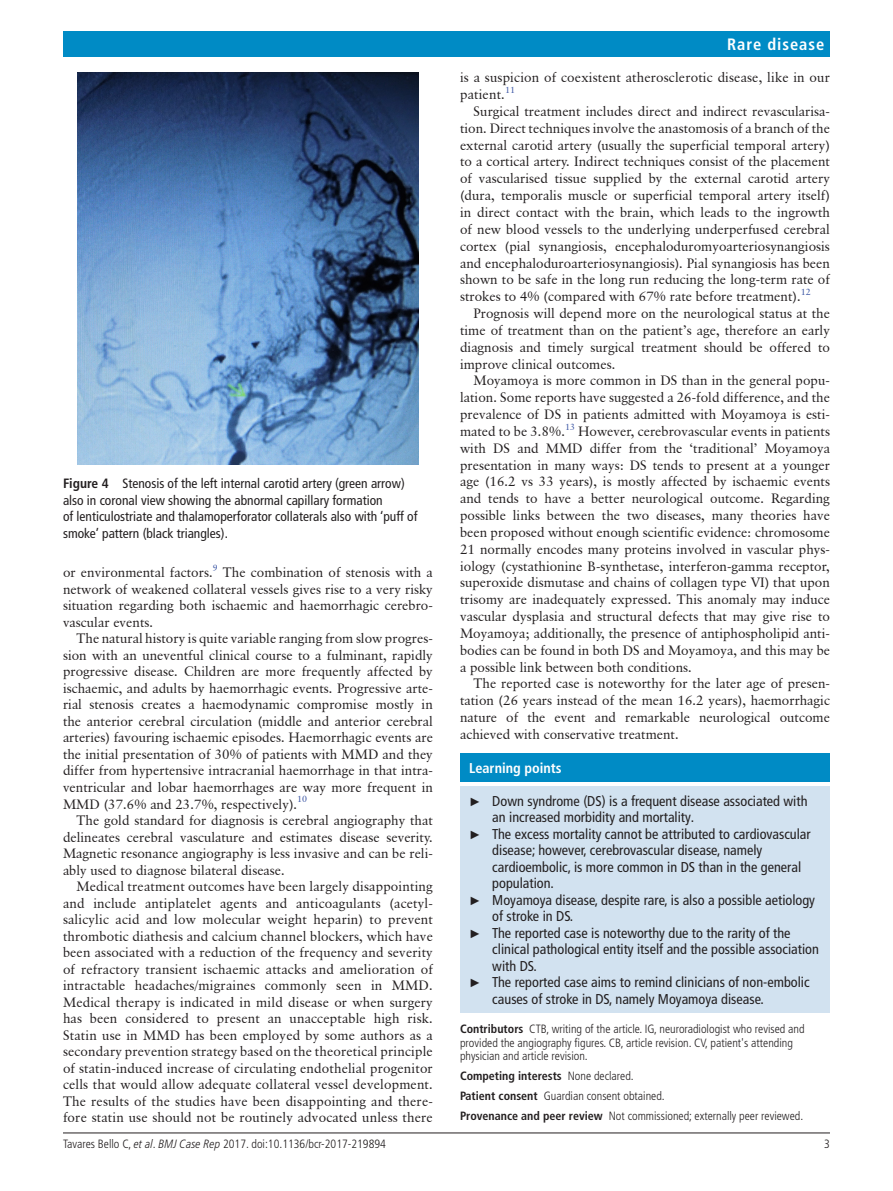
<style>
.page{position:relative;width:893px;height:1191px;background:#fff}
.page>*{position:absolute;margin:0;border:0;box-sizing:border-box;transform-origin:0 0}
.t1{font:700 condensed 16.5px "Frutiger LT Pro";letter-spacing:.055em;color:#fff}
.t2{font:condensed 14.25px "Frutiger LT Pro";color:#231f20}
.t3{font:700 condensed 14.25px "Frutiger LT Pro";color:#fff}
.t4{font:13.5px/16.8px "Classical Garamond BT";color:#231f20;text-align:justify}
.t5{font:condensed 13.5px/16.5px "Frutiger LT Pro";color:#231f20}
.t6{font:300 condensed 12px/13.8px "Frutiger LT Pro";color:#231f20}
.t7{font:9px "Classical Garamond BT";color:#3853a3}
.s1{font-weight:700}
.s2{font-family:"Arial";font-stretch:normal;font-size:12px}
.s3{font-style:italic}
</style>
<div class="page">
<hr style="left:63px;top:1132px;width:767px;height:1px;background:#231f20">
<div style="left:63px;top:31px;width:767px;height:25px;background:#008bc5"></div>
<div style="left:460px;top:753px;width:370px;height:29px;background:#008bc5"></div>
<div style="left:460px;top:786px;width:370px;height:226px;background:#d2e2f0"></div>
<img style="left:78px;top:72px;width:340px;height:392px">
<p class="t5" style="left:63px;top:475px;width:356px"><span class="s1">Figure 4</span> Stenosis of the left internal carotid artery (green arrow) also in coronal view showing the abnormal capillary formation<br>of lenticulostriate and thalamoperforator collaterals also with ‘puff of smoke’ pattern (black triangles).</p>
<p class="t4" style="left:63px;top:564px;width:151px">or environmental factors.</p>
<p class="t7" style="left:213px;top:563px;width:6px">9</p>
<p class="t4" style="left:63px;top:564px;width:371px;text-indent:160px">The combination of stenosis with a network of weakened collateral vessels gives rise to a very risky situation regarding both ischaemic and haemorrhagic cerebro&shy;vascular events.</p>
<p class="t4" style="left:63px;top:630px;width:371px;text-indent:14px">The natural history is quite variable ranging from slow progres&shy;sion with an uneventful clinical course to a fulminant, rapidly progressive disease. Children are more frequently affected by ischaemic, and adults by haemorrhagic events. Progressive arte&shy;rial stenosis creates a haemodynamic compromise mostly in the anterior cerebral circulation (middle and anterior cerebral arteries) favouring ischaemic episodes. Haemorrhagic events are the initial presentation of 30% of patients with MMD and they differ from hypertensive intracranial haemorrhage in that intra&shy;ventricular and lobar haemorrhages are way more frequent in MMD (37.6% and 23.7%, respectively).<sup>10</sup></p>
<p class="t4" style="left:63px;top:812px;width:371px;text-indent:14px">The gold standard for diagnosis is cerebral angiography that delineates cerebral vasculature and estimates disease severity.<br>Magnetic resonance angiography is less invasive and can be reli&shy;ably used to diagnose bilateral disease.</p>
<p class="t4" style="left:63px;top:878px;width:371px;text-indent:14px">Medical treatment outcomes have been largely disappointing and include antiplatelet agents and anticoagulants (acetyl&shy;salicylic acid and low molecular weight heparin) to prevent thrombotic diathesis and calcium channel blockers, which have been associated with a reduction of the frequency and severity of refractory transient ischaemic attacks and amelioration of intractable headaches/migraines commonly seen in MMD.<br>Medical therapy is indicated in mild disease or when surgery has been considered to present an unacceptable high risk.<br>Statin use in MMD has been employed by some authors as a secondary prevention strategy based on the theoretical principle of statin-induced increase of circulating endothelial progenitor cells that would allow adequate collateral vessel development.<br>The results of the studies have been disappointing and there&shy;fore statin use should not be routinely advocated unless there</p>
<p class="t1" style="left:727px;top:34px;width:99px">Rare disease</p>
<p class="t4" style="left:460px;top:69px;width:371px">is a suspicion of coexistent atherosclerotic disease, like in our patient.<sup>11</sup></p>
<p class="t4" style="left:460px;top:103px;width:371px;text-indent:14px">Surgical treatment includes direct and indirect revascularisa&shy;tion. Direct techniques involve the anastomosis of a branch of the external carotid artery (usually the superficial temporal artery) to a cortical artery. Indirect techniques consist of the placement of vascularised tissue supplied by the external carotid artery (dura, temporalis muscle or superficial temporal artery itself) in direct contact with the brain, which leads to the ingrowth of new blood vessels to the underlying underperfused cerebral cortex (pial synangiosis, encephaloduromyoarteriosynangiosis and encephaloduroarteriosynangiosis). Pial synangiosis has been shown to be safe in the long run reducing the long-term rate of strokes to 4% (compared with 67% rate before treatment).</p>
<p class="t7" style="left:801px;top:286px;width:11px">12</p>
<p class="t4" style="left:460px;top:305px;width:371px;text-indent:14px">Prognosis will depend more on the neurological status at the time of treatment than on the patient’s age, therefore an early diagnosis and timely surgical treatment should be offered to improve clinical outcomes.</p>
<p class="t4" style="left:460px;top:372px;width:371px;text-indent:14px">Moyamoya is more common in DS than in the general popu&shy;lation. Some reports have suggested a 26-fold difference, and the prevalence of DS in patients admitted with Moyamoya is esti&shy;mated to be 3.8%.</p>
<p class="t7" style="left:565px;top:421px;width:11px">13</p>
<p class="t4" style="left:460px;top:422px;width:371px;text-indent:118px">However, cerebrovascular events in patients with DS and MMD differ from the ‘traditional’ Moyamoya presentation in many ways: DS tends to present at a younger age (16.2 vs 33 years), is mostly affected by ischaemic events and tends to have a better neurological outcome. Regarding possible links between the two diseases, many theories have been proposed without enough scientific evidence: chromosome 21 normally encodes many proteins involved in vascular phys&shy;iology (cystathionine B-synthetase, interferon-gamma receptor, superoxide dismutase and chains of collagen type VI) that upon trisomy are inadequately expressed. This anomaly may induce vascular dysplasia and structural defects that may give rise to Moyamoya; additionally, the presence of antiphospholipid anti&shy;bodies can be found in both DS and Moyamoya, and this may be a possible link between both conditions.</p>
<p class="t4" style="left:460px;top:675px;width:371px;text-indent:14px">The reported case is noteworthy for the later age of presen&shy;tation (26 years instead of the mean 16.2 years), haemorrhagic nature of the event and remarkable neurological outcome achieved with conservative treatment.</p>
<p class="t3" style="left:469px;top:759px;width:94px">Learning points</p>
<p class="t2" style="left:469px;top:792px;width:340px"><span class="s2">►</span> Down syndrome (DS) is a frequent disease associated with</p>
<p class="t2" style="left:492px;top:809px;width:204px">an increased morbidity and mortality.</p>
<p class="t2" style="left:469px;top:825px;width:343px"><span class="s2">►</span> The excess mortality cannot be attributed to cardiovascular</p>
<p class="t2" style="left:492px;top:842px;width:272px">disease; however, cerebrovascular disease, namely</p>
<p class="t2" style="left:492px;top:858px;width:310px">cardioembolic, is more common in DS than in the general</p>
<p class="t2" style="left:492px;top:875px;width:63px">population.</p>
<p class="t2" style="left:469px;top:891px;width:348px"><span class="s2">►</span> Moyamoya disease, despite rare, is also a possible aetiology</p>
<p class="t2" style="left:492px;top:908px;width:82px">of stroke in DS.</p>
<p class="t2" style="left:469px;top:924px;width:323px"><span class="s2">►</span> The reported case is noteworthy due to the rarity of the</p>
<p class="t2" style="left:492px;top:941px;width:328px">clinical pathological entity itself and the possible association</p>
<p class="t2" style="left:492px;top:957px;width:46px">with DS.</p>
<p class="t2" style="left:469px;top:974px;width:342px"><span class="s2">►</span> The reported case aims to remind clinicians of non-embolic</p>
<p class="t2" style="left:492px;top:990px;width:273px">causes of stroke in DS, namely Moyamoya disease.</p>
<p class="t6" style="left:460px;top:1021px;width:346px"><span class="s1">Contributors</span> CTB, writing of the article. IG, neuroradiologist who revised and provided the angiography figures. CB, article revision. CV, patient's attending physician and article revision.</p>
<p class="t6" style="left:460px;top:1066px;width:345px;line-height:19.8px"><span class="s1">Competing interests</span> None declared.<br><span class="s1">Patient consent</span> Guardian consent obtained.<br><span class="s1">Provenance and peer review</span> Not commissioned; externally peer reviewed.</p>
<p class="t6" style="left:63px;top:1136px;width:324px">Tavares Bello C, <span class="s3">et al</span>. <span class="s3">BMJ Case Rep</span> 2017. doi:10.1136/bcr-2017-219894</p>
<p class="t6" style="left:824px;top:1136px;width:7px">3</p>
</div>
